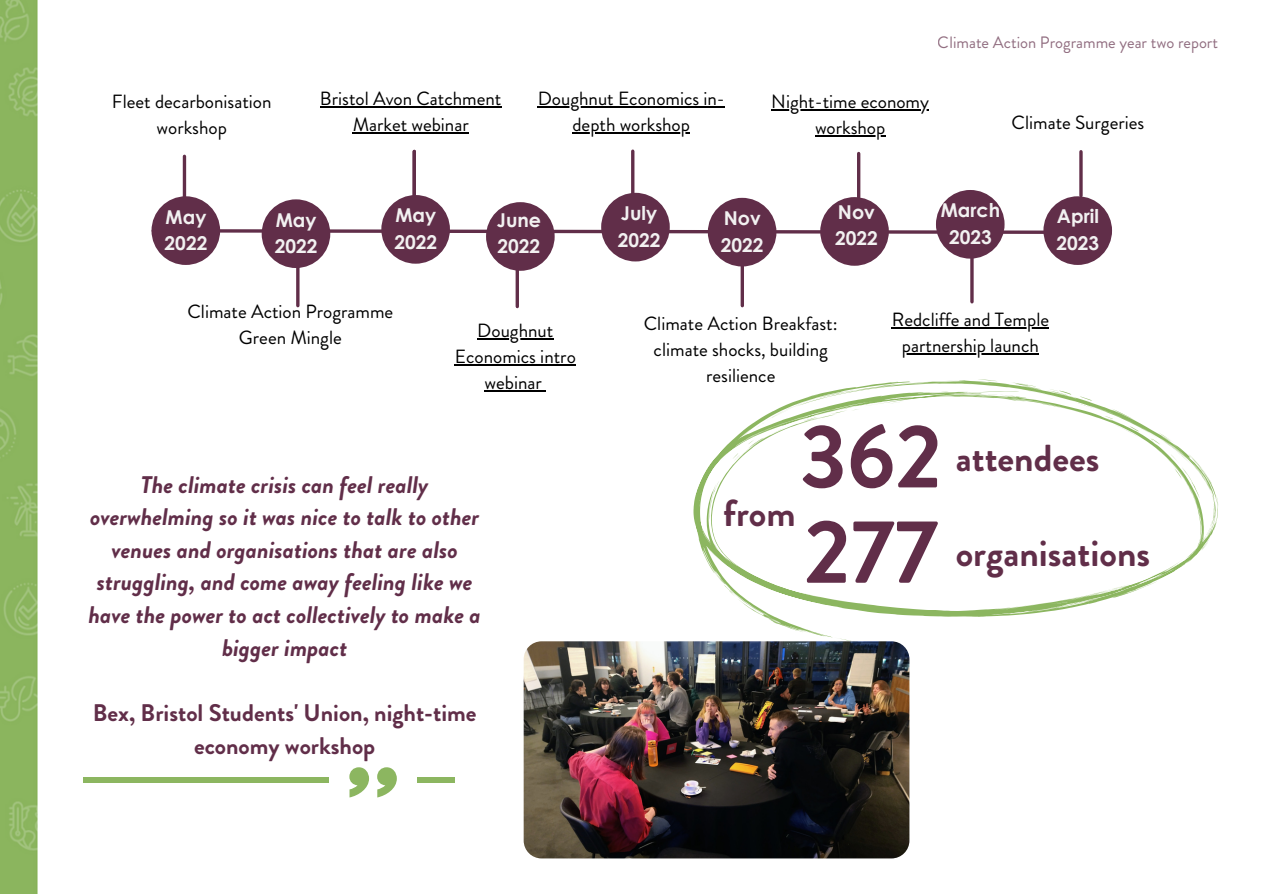
<style>
.page{position:relative;width:1263px;height:894px;background:#fff}
.page>*{position:absolute;margin:0;border:0;box-sizing:border-box;transform-origin:0 0}
.t1{font:700 90px "Brandon Grotesque";color:#612e49}
.t2{font:700 37.5px "Brandon Grotesque";color:#612e49}
.t3{font:italic 700 24px/32.5px "Brandon Grotesque";color:#612e49;text-align:center}
.t4{font:700 24px/32.5px "Brandon Grotesque";color:#612e49;text-align:center}
.t5{font:19.05px/25.8px "Brandon Grotesque";color:#000;text-align:center}
.t6{font:700 19.05px/26.5px "Century Gothic";color:#f2f1f1;text-align:center}
.t7{font:16.5px "Brandon Grotesque";color:#612e49}
</style>
<div class="page">
<img style="left:0;top:0;width:37px;height:893px">
<svg style="left:693px;top:379px;width:525px;height:264px"></svg>
<svg style="left:151px;top:227px;width:892px;height:9px"></svg>
<div style="left:152px;top:196px;width:68px;height:69px;background:#612e49;border-radius:50%"></div>
<div style="left:262px;top:199px;width:68px;height:69px;background:#612e49;border-radius:50%"></div>
<div style="left:381px;top:195px;width:69px;height:68px;background:#612e49;border-radius:50%"></div>
<div style="left:708px;top:198px;width:68px;height:68px;background:#612e49;border-radius:50%"></div>
<div style="left:601px;top:193px;width:69px;height:68px;background:#612e49;border-radius:50%"></div>
<div style="left:936px;top:190px;width:68px;height:68px;background:#612e49;border-radius:50%"></div>
<hr style="left:320px;top:106px;width:181px;height:2px;background:#000">
<hr style="left:353px;top:132px;width:116px;height:1px;background:#000">
<hr style="left:477px;top:338px;width:76px;height:1px;background:#000">
<hr style="left:455px;top:364px;width:121px;height:1px;background:#000">
<hr style="left:485px;top:390px;width:57px;height:1px;background:#000">
<hr style="left:538px;top:106px;width:187px;height:2px;background:#000">
<hr style="left:572px;top:132px;width:118px;height:1px;background:#000">
<hr style="left:892px;top:327px;width:157px;height:1px;background:#000">
<hr style="left:902px;top:353px;width:137px;height:1px;background:#000">
<svg style="left:296px;top:268px;width:4px;height:37px"></svg>
<hr style="left:183px;top:156px;width:3px;height:44px;background:#612e49">
<hr style="left:631px;top:151px;width:3px;height:44px;background:#612e49">
<hr style="left:516px;top:262px;width:3px;height:44px;background:#612e49">
<svg style="left:970px;top:258px;width:4px;height:44px"></svg>
<svg style="left:1079px;top:152px;width:4px;height:43px"></svg>
<hr style="left:413px;top:151px;width:3px;height:44px;background:#612e49">
<div style="left:486px;top:202px;width:69px;height:69px;background:#612e49;border-radius:50%"></div>
<div style="left:820px;top:197px;width:69px;height:69px;background:#612e49;border-radius:50%"></div>
<div style="left:1043px;top:196px;width:69px;height:69px;background:#612e49;border-radius:50%"></div>
<hr style="left:741px;top:262px;width:3px;height:43px;background:#612e49">
<hr style="left:771px;top:109px;width:158px;height:1px;background:#000">
<hr style="left:815px;top:135px;width:70px;height:1px;background:#000">
<hr style="left:857px;top:153px;width:3px;height:44px;background:#612e49">
<svg style="left:349px;top:767px;width:20px;height:30px"></svg>
<svg style="left:377px;top:767px;width:20px;height:30px"></svg>
<div style="left:417px;top:777px;width:37px;height:5px;background:#8cb660"></div>
<div style="left:84px;top:777px;width:245px;height:5px;background:#8cb660"></div>
<img style="left:524px;top:641px;width:385px;height:217px;border-radius:18px">
<p class="t5" style="left:112px;top:88px;width:161px">Fleet decarbonisation workshop</p>
<p class="t5" style="left:320px;top:86px;width:183px">Bristol Avon Catchment<br>Market webinar</p>
<p class="t5" style="left:538px;top:86px;width:189px">Doughnut Economics in&shy;depth workshop</p>
<p class="t7" style="left:938px;top:30px;width:282px">Climate Action Programme year two report</p>
<p class="t5" style="left:771px;top:89px;width:159px">Night-time economy workshop</p>
<p class="t5" style="left:1011px;top:110px;width:134px">Climate Surgeries</p>
<p class="t6" style="left:166px;top:203px;width:42px">May</p>
<p class="t6" style="left:165px;top:229px;width:44px">2022</p>
<p class="t6" style="left:276px;top:206px;width:42px">May</p>
<p class="t6" style="left:275px;top:232px;width:44px">2022</p>
<p class="t6" style="left:395px;top:201px;width:42px">May</p>
<p class="t6" style="left:394px;top:228px;width:44px">2022</p>
<p class="t6" style="left:497px;top:206px;width:46px">June</p>
<p class="t6" style="left:498px;top:232px;width:44px">2022</p>
<p class="t6" style="left:621px;top:199px;width:38px">July</p>
<p class="t6" style="left:618px;top:226px;width:44px">2022</p>
<p class="t6" style="left:724px;top:204px;width:38px">Nov</p>
<p class="t6" style="left:721px;top:231px;width:44px">2022</p>
<p class="t6" style="left:838px;top:198px;width:38px">Nov</p>
<p class="t6" style="left:835px;top:224px;width:44px">2022</p>
<p class="t6" style="left:941px;top:196px;width:61px">March<br>2023</p>
<p class="t6" style="left:1057px;top:203px;width:43px">April</p>
<p class="t6" style="left:1056px;top:229px;width:44px">2023</p>
<p class="t5" style="left:187px;top:298px;width:207px">Climate Action Programme<br>Green Mingle</p>
<p class="t5" style="left:455px;top:318px;width:123px">Doughnut<br>Economics intro webinar</p>
<p class="t3" style="left:88px;top:468px;width:394px">The climate crisis can feel really overwhelming so it was nice to talk to other venues and organisations that are also struggling, and come away feeling like we have the power to act collectively to make a bigger impact</p>
<p class="t4" style="left:93px;top:696px;width:385px">Bex, Bristol Students' Union, night-time economy workshop</p>
<p class="t5" style="left:644px;top:311px;width:195px">Climate Action Breakfast: climate shocks, building resilience</p>
<p class="t5" style="left:892px;top:306px;width:159px">Redcliffe and Temple partnership launch</p>
<p class="t2" style="left:723px;top:486px;width:74px">from</p>
<p class="t1" style="left:800px;top:393px;width:144px">362</p>
<p class="t1" style="left:804px;top:488px;width:135px">277</p>
<p class="t2" style="left:956px;top:431px;width:145px">attendees</p>
<p class="t2" style="left:956px;top:526px;width:196px">organisations</p>
</div>
